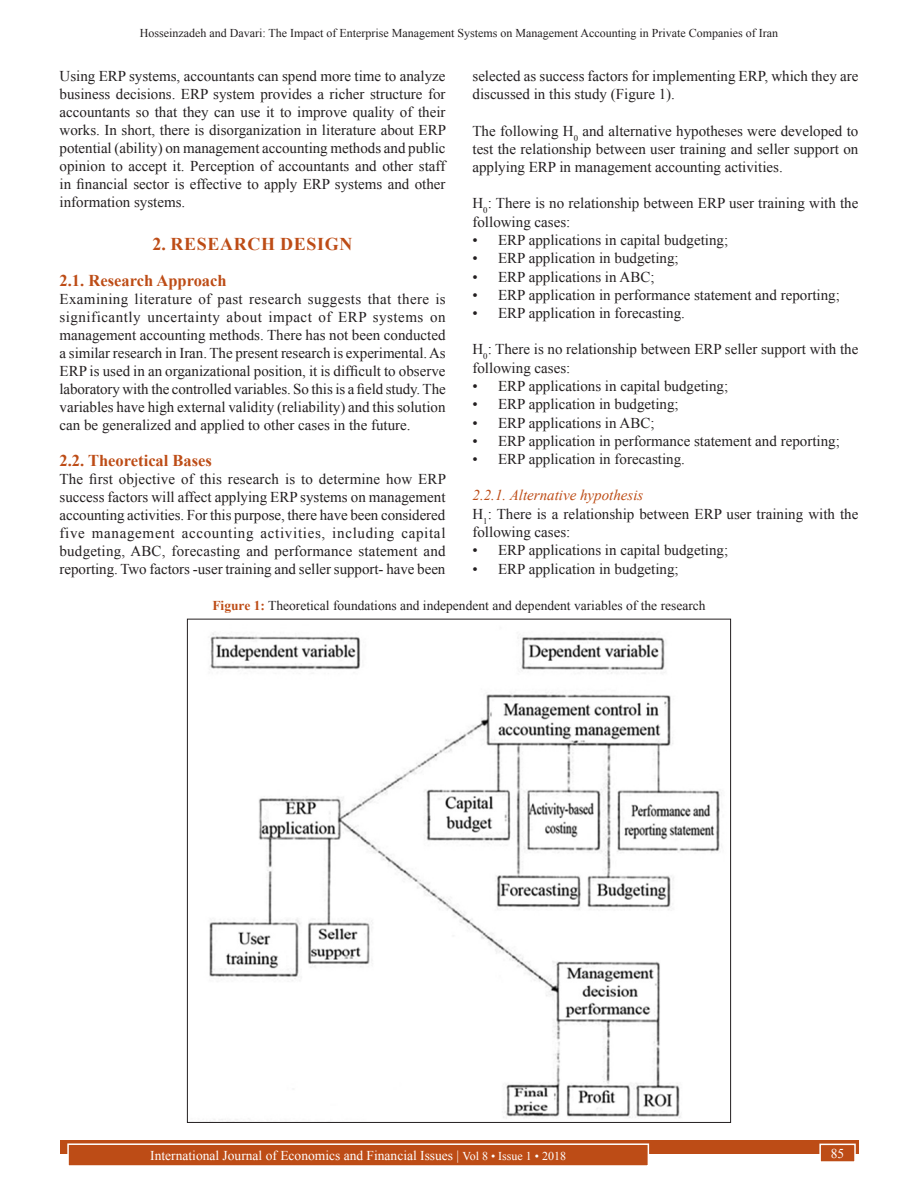
<style>
.page{position:relative;width:918px;height:1188px;background:#fff}
.page>*{position:absolute;margin:0;border:0;box-sizing:border-box;transform-origin:0 0}
.t1{font:700 18px "Times New Roman";letter-spacing:.035em;color:#bd4c16}
.t2{font:700 16.5px "Times New Roman";color:#bd4c16}
.TX{font:15px/18px "Times New Roman";color:#231f20;text-align:justify}
.L{font:15px "Times New Roman";color:#231f20}
.TX_No_After_Space{font:15px/18.3px "Times New Roman";color:#231f20}
.LL{font:15px "Times New Roman";color:#231f20}
.t3{font:italic 15px "Times New Roman";color:#bd4c16}
.FGC{font:13.5px "Times New Roman";color:#231f20}
.Folio{font:13.5px "Times New Roman";color:#fff}
.t4{font:12px "Times New Roman";color:#231f20}
.s1{font-weight:700;color:#bd4c16}
.s2{font-size:12px}
</style>
<div class="page">
<div style="left:60px;top:1140px;width:798px;height:13px;background:#bd4c16"></div>
<div style="left:68px;top:1144px;width:580px;height:22px;background:#bd4c16"></div>
<div style="left:67px;top:1143px;width:582px;height:24px;border:2px solid #fff"></div>
<div style="left:820px;top:1144px;width:35px;height:18px;background:#bd4c16"></div>
<div style="left:819px;top:1144px;width:37px;height:19px;border:2px solid #fff"></div>
<img style="left:209px;top:633px;width:511px;height:487px">
<p class="t4" style="left:140px;top:25px;width:640px">Hosseinzadeh and Davari: The Impact of Enterprise Management Systems on Management Accounting in Private Companies of Iran</p>
<p class="TX" style="left:60px;top:66px;width:388px">Using ERP systems, accountants can spend more time to analyze business decisions. ERP system provides a richer structure for accountants so that they can use it to improve quality of their works. In short, there is disorganization in literature about ERP potential (ability) on management accounting methods and public opinion to accept it. Perception of accountants and other staff in financial sector is effective to apply ERP systems and other information systems.</p>
<h1 class="t1" style="left:152px;top:231px;width:202px">2. RESEARCH DESIGN</h1>
<h2 class="t2" style="left:60px;top:268px;width:169px">2.1. Research Approach</h2>
<p class="TX" style="left:60px;top:289px;width:388px">Examining literature of past research suggests that there is significantly uncertainty about impact of ERP systems on management accounting methods. There has not been conducted a similar research in Iran. The present research is experimental. As ERP is used in an organizational position, it is difficult to observe laboratory with the controlled variables. So this is a field study. The variables have high external validity (reliability) and this solution can be generalized and applied to other cases in the future.</p>
<h2 class="t2" style="left:60px;top:448px;width:154px">2.2. Theoretical Bases</h2>
<p class="TX" style="left:60px;top:469px;width:388px">The first objective of this research is to determine how ERP success factors will affect applying ERP systems on management accounting activities. For this purpose, there have been considered five management accounting activities, including capital budgeting, ABC, forecasting and performance statement and reporting. Two factors -user training and seller support- have been</p>
<p class="TX" style="left:472px;top:66px;width:387px">selected as success factors for implementing ERP, which they are discussed in this study (Figure 1).</p>
<p class="TX" style="left:472px;top:121px;width:387px">The following H<sub>0</sub> and alternative hypotheses were developed to test the relationship between user training and seller support on applying ERP in management accounting activities.</p>
<p class="TX_No_After_Space" style="left:472px;top:194px;width:387px">H<sub>0</sub>: There is no relationship between ERP user training with the following cases:</p>
<p class="L" style="left:472px;top:229px;width:257px">• ERP applications in capital budgeting;</p>
<p class="L" style="left:472px;top:248px;width:208px">• ERP application in budgeting;</p>
<p class="L" style="left:472px;top:266px;width:184px">• ERP applications in ABC;</p>
<p class="L" style="left:472px;top:284px;width:369px">• ERP application in performance statement and reporting;</p>
<p class="LL" style="left:472px;top:303px;width:214px">• ERP application in forecasting.</p>
<p class="TX_No_After_Space" style="left:472px;top:340px;width:387px">H<sub>0</sub>: There is no relationship between ERP seller support with the following cases:</p>
<p class="L" style="left:472px;top:375px;width:257px">• ERP applications in capital budgeting;</p>
<p class="L" style="left:472px;top:394px;width:208px">• ERP application in budgeting;</p>
<p class="L" style="left:472px;top:412px;width:184px">• ERP applications in ABC;</p>
<p class="L" style="left:472px;top:430px;width:369px">• ERP application in performance statement and reporting;</p>
<p class="LL" style="left:472px;top:449px;width:214px">• ERP application in forecasting.</p>
<h3 class="t3" style="left:472px;top:485px;width:172px">2.2.1. Alternative hypothesis</h3>
<p class="TX_No_After_Space" style="left:472px;top:504px;width:387px">H<sub>1</sub>: There is a relationship between ERP user training with the following cases:</p>
<p class="L" style="left:472px;top:540px;width:257px">• ERP applications in capital budgeting;</p>
<p class="L" style="left:472px;top:558px;width:208px">• ERP application in budgeting;</p>
<p class="FGC" style="left:212px;top:596px;width:495px"><span class="s1">Figure 1:</span> Theoretical foundations and independent and dependent variables of the research</p>
<p class="Folio" style="left:150px;top:1146px;width:417px">International Journal of Economics and Financial Issues | <span class="s2">Vol 8 • Issue 1 • 2018</span></p>
<p class="Folio" style="left:831px;top:1144px;width:15px">85</p>
</div>
